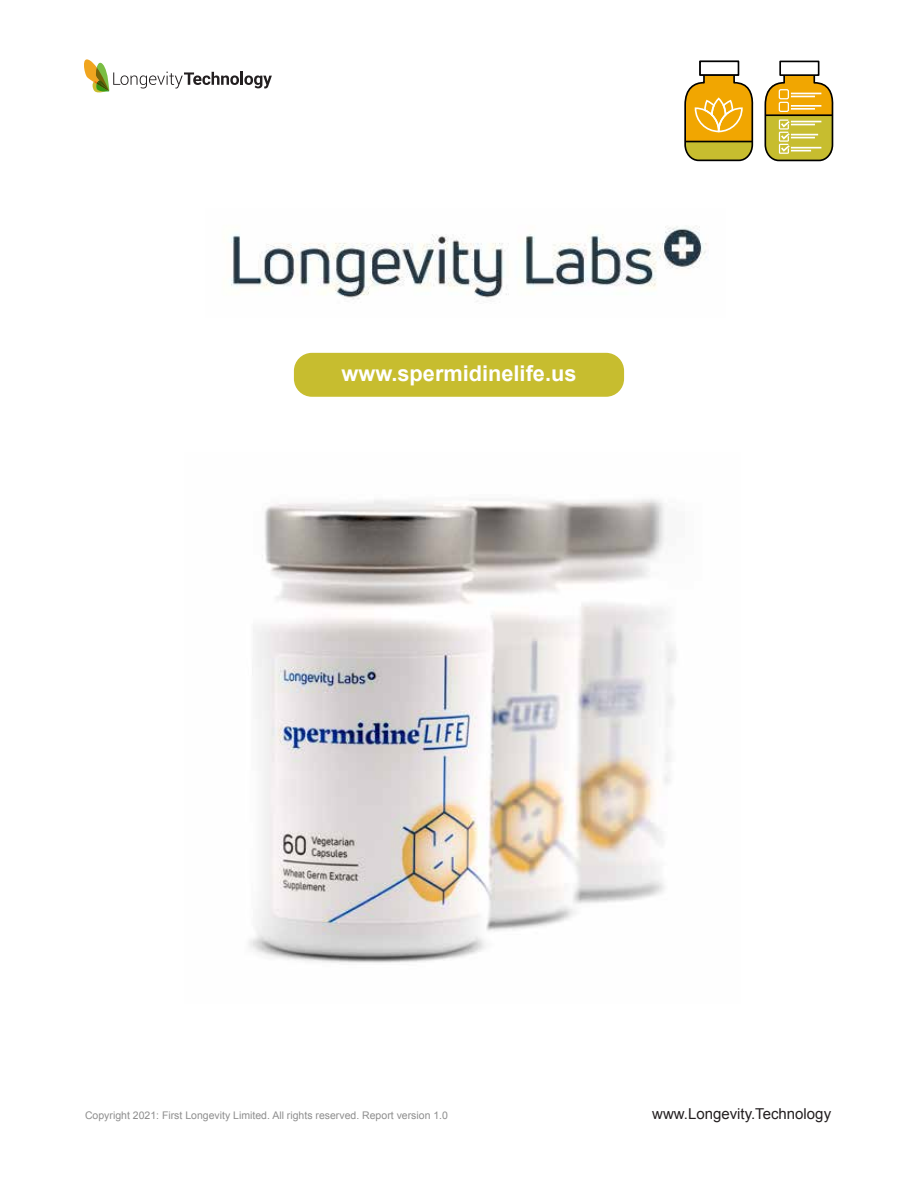
<style>
.page{position:relative;width:918px;height:1188px;background:#fff}
.page>*{position:absolute;margin:0;border:0;box-sizing:border-box;transform-origin:0 0}
.t1{font:700 21.75px "Arial";color:#fff}
.t2{font:15px "Arial";color:#231f20}
.t3{font:10.5px "Arial";color:#8e8e8e}
</style>
<div class="page">
<svg style="left:84px;top:59px;width:188px;height:34px"></svg>
<div style="left:699px;top:61px;width:40px;height:15px;border:2px solid #000"></div>
<div style="left:779px;top:61px;width:40px;height:15px;border:2px solid #000"></div>
<svg style="left:684px;top:71px;width:70px;height:91px"></svg>
<svg style="left:764px;top:72px;width:70px;height:90px"></svg>
<div style="left:779px;top:102px;width:10px;height:10px;border:1px solid #fff;border-radius:2px"></div>
<div style="left:779px;top:89px;width:10px;height:10px;border:1px solid #fff;border-radius:2px"></div>
<img style="left:249px;top:498px;width:427px;height:465px">
<div style="left:294px;top:353px;width:330px;height:44px;background:#c7bd2f;border-radius:18px"></div>
<img style="left:231px;top:225px;width:476px;height:77px">
<h1 class="t1" style="left:342px;top:359px;width:236px">www.spermidinelife.us</h1>
<p class="t3" style="left:85px;top:1109px;width:364px">Copyright 2021: First Longevity Limited. All rights reserved. Report version 1.0</p>
<h2 class="t2" style="left:652px;top:1103px;width:180px">www.Longevity.Technology</h2>
</div>
